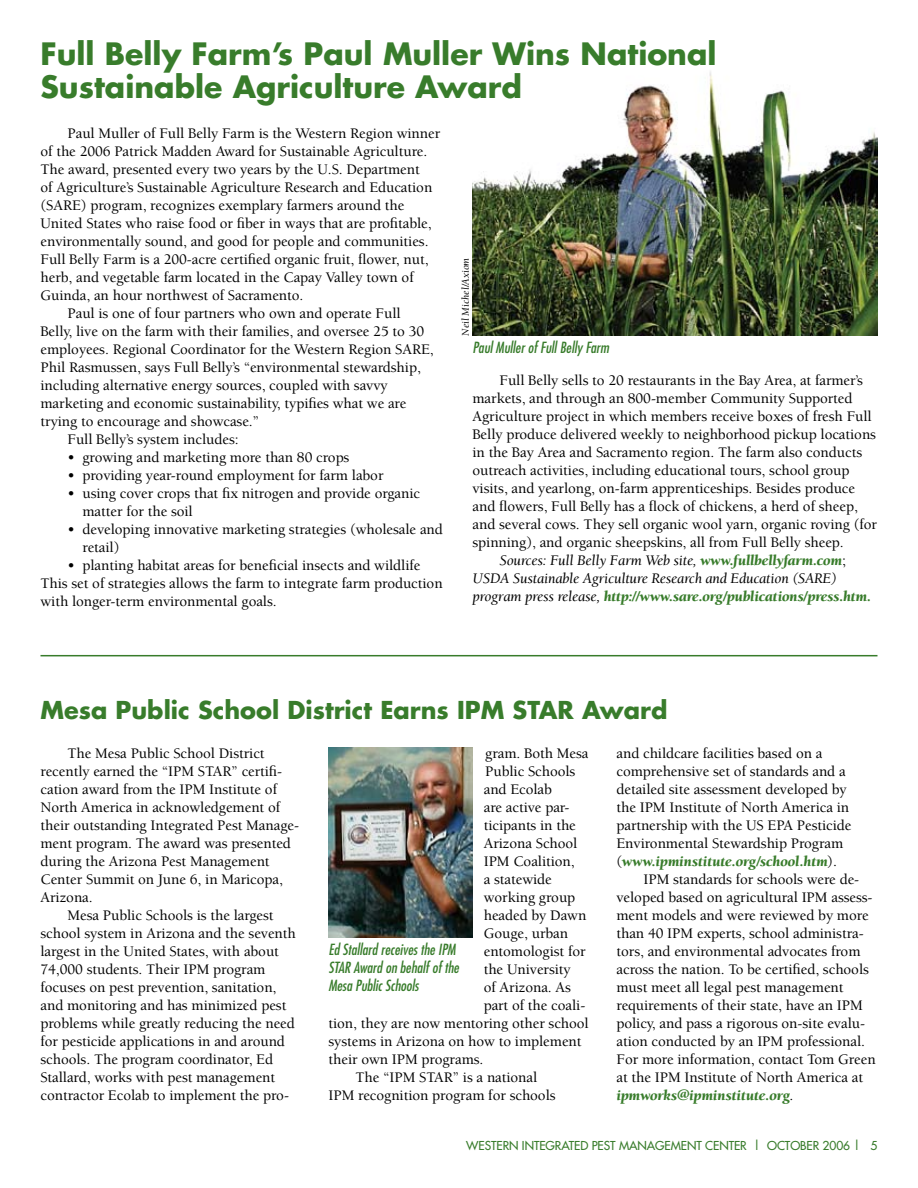
<style>
.page{position:relative;width:918px;height:1188px;background:#fff}
.page>*{position:absolute;margin:0;border:0;box-sizing:border-box;transform-origin:0 0}
.t1{font:700 30px/33px "Futura";color:#387c2b}
.t2{font:700 24px "Futura";color:#387c2b}
.t3{font:500 15px/18px "Berkeley";letter-spacing:-.005em;color:#000}
.t4{font:italic 900 15px "Berkeley";letter-spacing:-.005em;color:#387c2b}
.t5{font:italic 15px "Berkeley";letter-spacing:-.01em;color:#000}
.t6{font:italic condensed 15px/18px "Futura";color:#387c2b}
.t7{font:12px "Futura";letter-spacing:-.005em;color:#387c2b}
.t8{font:italic 10.5px "Berkeley";color:#000}
.s1{font-weight:900;color:#387c2b}
.s2{font-weight:500;font-style:normal}
.s3{font-weight:400;color:#000}
.s4{font-weight:500;font-style:normal;color:#000}
</style>
<div class="page">
<img style="left:328px;top:747px;width:144px;height:190px">
<img style="left:472px;top:71px;width:405px;height:265px">
<hr style="left:40px;top:655px;width:838px;height:1px;background:#387c2b">
<h1 class="t1" style="left:40px;top:36px;width:678px">Full Belly Farm’s Paul Muller Wins National<br>Sustainable Agriculture Award</h1>
<p class="t3" style="left:68px;top:124px;width:374px">Paul Muller of Full Belly Farm is the Western Region winner</p>
<p class="t3" style="left:40px;top:142px;width:388px">of the 2006 Patrick Madden Award for Sustainable Agriculture.</p>
<p class="t3" style="left:40px;top:160px;width:381px">The award, presented every two years by the U.S. Department</p>
<p class="t3" style="left:40px;top:178px;width:393px">of Agriculture’s Sustainable Agriculture Research and Education</p>
<p class="t3" style="left:40px;top:196px;width:365px">(SARE) program, recognizes exemplary farmers around the</p>
<p class="t3" style="left:40px;top:214px;width:393px">United States who raise food or fiber in ways that are profitable,</p>
<p class="t3" style="left:40px;top:232px;width:390px">environmentally sound, and good for people and communities.</p>
<p class="t3" style="left:40px;top:250px;width:390px">Full Belly Farm is a 200-acre certified organic fruit, flower, nut,</p>
<p class="t3" style="left:40px;top:268px;width:375px">herb, and vegetable farm located in the Capay Valley town of</p>
<p class="t3" style="left:40px;top:286px;width:264px">Guinda, an hour northwest of Sacramento.</p>
<p class="t3" style="left:68px;top:304px;width:335px">Paul is one of four partners who own and operate Full</p>
<p class="t3" style="left:40px;top:322px;width:385px">Belly, live on the farm with their families, and oversee 25 to 30</p>
<p class="t3" style="left:40px;top:340px;width:395px">employees. Regional Coordinator for the Western Region SARE,</p>
<p class="t3" style="left:40px;top:358px;width:382px">Phil Rasmussen, says Full Belly’s “environmental stewardship,</p>
<p class="t3" style="left:40px;top:376px;width:349px">including alternative energy sources, coupled with savvy</p>
<p class="t3" style="left:40px;top:394px;width:367px">marketing and economic sustainability, typifies what we are</p>
<p class="t3" style="left:40px;top:412px;width:220px">trying to encourage and showcase.”</p>
<p class="t3" style="left:68px;top:430px;width:173px">Full Belly’s system includes:</p>
<p class="t3" style="left:68px;top:448px;width:283px">• growing and marketing more than 80 crops</p>
<p class="t3" style="left:68px;top:466px;width:318px">• providing year-round employment for farm labor</p>
<p class="t3" style="left:82px;top:484px;width:339px;text-indent:-15px">• using cover crops that fix nitrogen and provide organic matter for the soil</p>
<p class="t3" style="left:82px;top:520px;width:362px;text-indent:-15px">• developing innovative marketing strategies (wholesale and retail)</p>
<p class="t3" style="left:40px;top:556px;width:404px;text-indent:27px">• planting habitat areas for beneficial insects and wildlife<br>This set of strategies allows the farm to integrate farm production with longer-term environmental goals.</p>
<p class="t8" style="left:460px;top:336px;width:80px;rotate:-90deg">Neil Michel/Axiom</p>
<p class="t6" style="left:472px;top:338px;width:138px">Paul Muller of Full Belly Farm</p>
<p class="t3" style="left:500px;top:372px;width:365px">Full Belly sells to 20 restaurants in the Bay Area, at farmer’s</p>
<p class="t3" style="left:472px;top:390px;width:381px">markets, and through an 800-member Community Supported</p>
<p class="t3" style="left:472px;top:408px;width:401px">Agriculture project in which members receive boxes of fresh Full</p>
<p class="t3" style="left:472px;top:426px;width:405px">Belly produce delivered weekly to neighborhood pickup locations</p>
<p class="t3" style="left:472px;top:444px;width:391px">in the Bay Area and Sacramento region. The farm also conducts</p>
<p class="t3" style="left:472px;top:462px;width:379px">outreach activities, including educational tours, school group</p>
<p class="t3" style="left:472px;top:480px;width:384px">visits, and yearlong, on-farm apprenticeships. Besides produce</p>
<p class="t3" style="left:472px;top:498px;width:387px">and flowers, Full Belly has a flock of chickens, a herd of sheep,</p>
<p class="t3" style="left:472px;top:516px;width:406px">and several cows. They sell organic wool yarn, organic roving (for</p>
<p class="t3" style="left:472px;top:534px;width:373px">spinning), and organic sheepskins, all from Full Belly sheep.</p>
<p class="t5" style="left:500px;top:553px;width:348px">Sources: Full Belly Farm Web site, <span class="s1">www.fullbellyfarm.com</span><span class="s2">;</span></p>
<p class="t5" style="left:472px;top:571px;width:366px">USDA Sustainable Agriculture Research and Education (SARE)</p>
<p class="t4" style="left:472px;top:589px;width:400px"><span class="s3">program press release,</span> http://www.sare.org/publications/press.htm.</p>
<h2 class="t2" style="left:40px;top:693px;width:628px">Mesa Public School District Earns IPM STAR Award</h2>
<p class="t3" style="left:485px;top:745px;width:105px">gram. Both Mesa</p>
<p class="t3" style="left:485px;top:763px;width:92px">Public Schools</p>
<p class="t3" style="left:484px;top:781px;width:70px">and Ecolab</p>
<p class="t3" style="left:484px;top:799px;width:87px">are active par-</p>
<p class="t3" style="left:484px;top:817px;width:94px">ticipants in the</p>
<p class="t3" style="left:484px;top:835px;width:95px">Arizona School</p>
<p class="t3" style="left:484px;top:853px;width:92px">IPM Coalition,</p>
<p class="t3" style="left:484px;top:871px;width:70px">a statewide</p>
<p class="t3" style="left:484px;top:889px;width:93px">working group</p>
<p class="t3" style="left:484px;top:907px;width:104px">headed by Dawn</p>
<p class="t3" style="left:484px;top:925px;width:86px">Gouge, urban</p>
<p class="t3" style="left:484px;top:943px;width:103px">entomologist for</p>
<p class="t3" style="left:484px;top:961px;width:89px">the University</p>
<p class="t3" style="left:484px;top:979px;width:89px">of Arizona. As</p>
<p class="t3" style="left:484px;top:997px;width:103px">part of the coali-</p>
<p class="t3" style="left:328px;top:1015px;width:262px">tion, they are now mentoring other school</p>
<p class="t3" style="left:328px;top:1033px;width:255px">systems in Arizona on how to implement</p>
<p class="t3" style="left:328px;top:1051px;width:156px">their own IPM programs.</p>
<p class="t3" style="left:356px;top:1069px;width:183px">The “IPM STAR” is a national</p>
<p class="t3" style="left:328px;top:1087px;width:229px">IPM recognition program for schools</p>
<p class="t3" style="left:616px;top:745px;width:207px">and childcare facilities based on a</p>
<p class="t3" style="left:616px;top:763px;width:231px">comprehensive set of standards and a</p>
<p class="t3" style="left:616px;top:781px;width:232px">detailed site assessment developed by</p>
<p class="t3" style="left:616px;top:799px;width:234px">the IPM Institute of North America in</p>
<p class="t3" style="left:616px;top:817px;width:237px">partnership with the US EPA Pesticide</p>
<p class="t3" style="left:616px;top:835px;width:228px">Environmental Stewardship Program</p>
<p class="t4" style="left:616px;top:854px;width:222px"><span class="s4">(</span>www.ipminstitute.org/school.htm<span class="s4">).</span></p>
<p class="t3" style="left:643px;top:871px;width:217px">IPM standards for schools were de-</p>
<p class="t3" style="left:616px;top:889px;width:258px">veloped based on agricultural IPM assess-</p>
<p class="t3" style="left:616px;top:907px;width:254px">ment models and were reviewed by more</p>
<p class="t3" style="left:616px;top:925px;width:249px">than 40 IPM experts, school administra-</p>
<p class="t3" style="left:616px;top:943px;width:246px">tors, and environmental advocates from</p>
<p class="t3" style="left:616px;top:961px;width:254px">across the nation. To be certified, schools</p>
<p class="t3" style="left:616px;top:979px;width:229px">must meet all legal pest management</p>
<p class="t3" style="left:616px;top:997px;width:248px">requirements of their state, have an IPM</p>
<p class="t3" style="left:616px;top:1015px;width:250px">policy, and pass a rigorous on-site evalu-</p>
<p class="t3" style="left:616px;top:1033px;width:250px">ation conducted by an IPM professional.</p>
<p class="t3" style="left:616px;top:1051px;width:261px">For more information, contact Tom Green</p>
<p class="t3" style="left:616px;top:1069px;width:248px">at the IPM Institute of North America at</p>
<p class="t4" style="left:616px;top:1088px;width:178px">ipmworks@ipminstitute.org<span class="s4">.</span></p>
<p class="t3" style="left:68px;top:745px;width:199px">The Mesa Public School District</p>
<p class="t3" style="left:40px;top:763px;width:243px">recently earned the “IPM STAR” certifi-</p>
<p class="t3" style="left:40px;top:781px;width:238px">cation award from the IPM Institute of</p>
<p class="t3" style="left:40px;top:799px;width:241px">North America in acknowledgement of</p>
<p class="t3" style="left:40px;top:817px;width:260px">their outstanding Integrated Pest Manage-</p>
<p class="t3" style="left:40px;top:835px;width:252px">ment program. The award was presented</p>
<p class="t3" style="left:40px;top:853px;width:231px">during the Arizona Pest Management</p>
<p class="t3" style="left:40px;top:871px;width:244px">Center Summit on June 6, in Maricopa,</p>
<p class="t3" style="left:40px;top:889px;width:54px">Arizona.</p>
<p class="t3" style="left:68px;top:907px;width:208px">Mesa Public Schools is the largest</p>
<p class="t3" style="left:40px;top:925px;width:257px">school system in Arizona and the seventh</p>
<p class="t3" style="left:40px;top:943px;width:240px">largest in the United States, with about</p>
<p class="t3" style="left:40px;top:961px;width:227px">74,000 students. Their IPM program</p>
<p class="t3" style="left:40px;top:979px;width:238px">focuses on pest prevention, sanitation,</p>
<p class="t3" style="left:40px;top:997px;width:247px">and monitoring and has minimized pest</p>
<p class="t3" style="left:40px;top:1015px;width:256px">problems while greatly reducing the need</p>
<p class="t3" style="left:40px;top:1033px;width:246px">for pesticide applications in and around</p>
<p class="t3" style="left:40px;top:1051px;width:234px">schools. The program coordinator, Ed</p>
<p class="t3" style="left:40px;top:1069px;width:236px">Stallard, works with pest management</p>
<p class="t3" style="left:40px;top:1087px;width:250px">contractor Ecolab to implement the pro-</p>
<p class="t6" style="left:328px;top:940px;width:132px">Ed Stallard receives the IPM<br>STAR Award on behalf of the<br>Mesa Public Schools</p>
<p class="t7" style="left:466px;top:1137px;width:396px">WESTERN INTEGRATED PEST MANAGEMENT CENTER | OCTOBER 2006 |</p>
</div>
